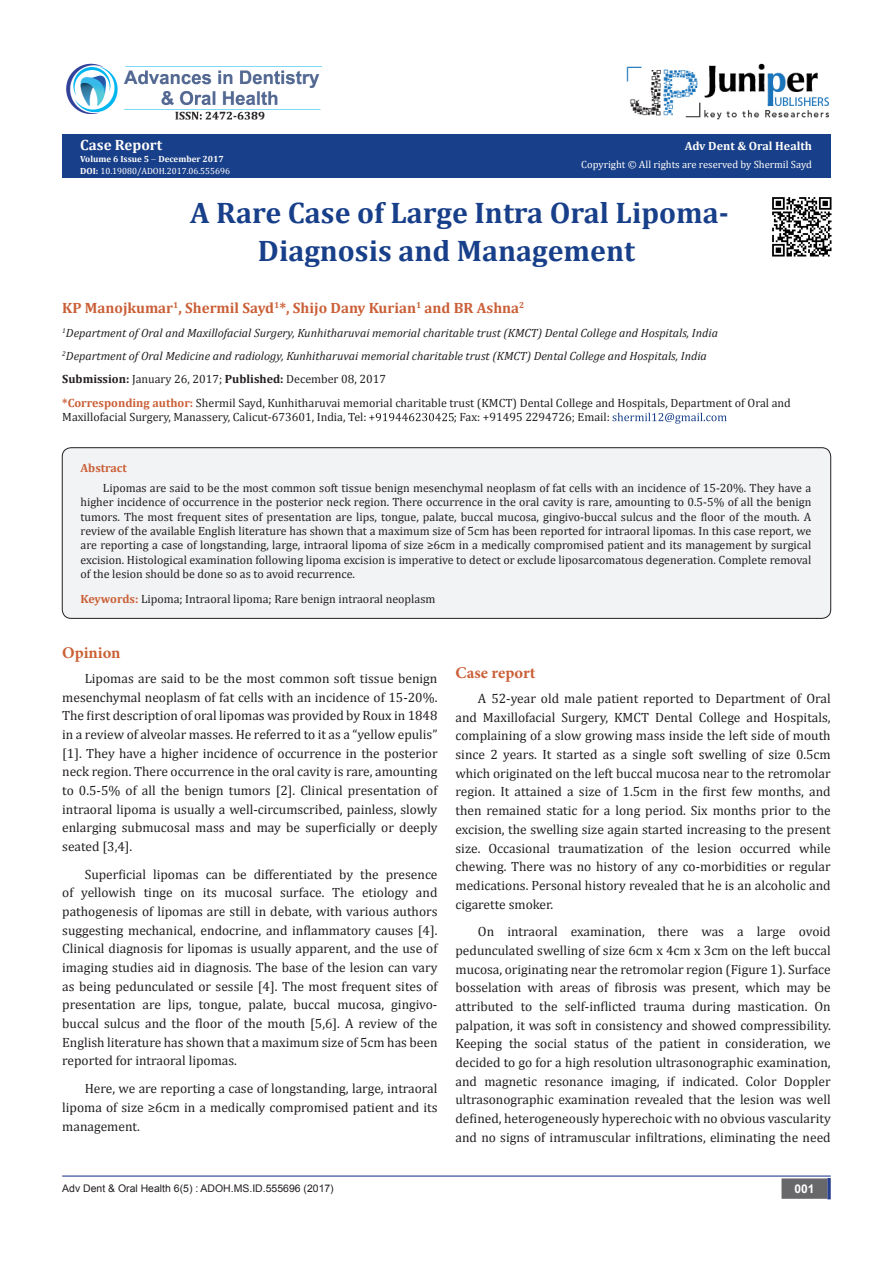
<style>
.page{position:relative;width:893px;height:1263px;background:#fff}
.page>*{position:absolute;margin:0;border:0;box-sizing:border-box;transform-origin:0 0}
.t1{font:700 29.85px "Cambria";color:#183f89}
.List_Paragraph{font:700 16.5px "Minion Pro";letter-spacing:.005em;color:#ca5f37}
.t2{font:700 16.5px "Minion Pro";color:#ca6035}
.t3{font:700 15px "Cambria";color:#ca5f37}
.t4{font:700 15px "Cambria";color:#fffefc}
.List_Paragraph-2{font:13.5px/18.8px "Cambria";color:#231f20;text-align:justify}
.t5{font:12px/14.4px "Cambria";color:#231f20}
.t6{font:italic 12px "Cambria";color:#231f20}
.t7{font:700 12px "Cambria";color:#fffefc}
.t8{font:700 12px "Cambria";color:#ca5f37}
.t9{font:700 12px "Arial";color:#fff}
.t10{font:10.5px "Arial";color:#231f20}
.t11{font:10.5px "Cambria";color:#fffefc}
.t12{font:9px "Cambria";color:#fff}
.t13{font:700 9px "Cambria";color:#fffefc}
.s1{font-weight:700;color:#fffefc}
.s2{font-weight:700}
.s3{font-weight:700;color:#ca5f37}
</style>
<div class="page">
<div style="left:62px;top:134px;width:769px;height:43px;background:#183f89"></div>
<svg style="left:369px;top:413px;width:85px;height:8px"></svg>
<svg style="left:612px;top:413px;width:115px;height:11px"></svg>
<hr style="left:62px;top:1175px;width:769px;height:1px;background:#253f8e">
<div style="left:782px;top:1179px;width:45px;height:19px;background:#68676a"></div>
<div style="left:781px;top:1178px;width:46px;height:21px;border:2px solid #68676a"></div>
<svg style="left:827px;top:1178px;width:4px;height:21px"></svg>
<img style="left:66px;top:63px;width:256px;height:57px">
<img style="left:626px;top:63px;width:203px;height:57px">
<div style="left:62px;top:448px;width:769px;height:170px;background:#f2f3f4;border-radius:9px"></div>
<div style="left:62px;top:447px;width:769px;height:172px;border:1px solid #231f20;border-radius:9px"></div>
<img style="left:772px;top:197px;width:60px;height:60px">
<p class="t4" style="left:80px;top:134px;width:83px">Case Report</p>
<p class="t13" style="left:80px;top:152px;width:145px">Volume 6 Issue 5 December 2017</p>
<p class="t12" style="left:80px;top:166px;width:151px"><span class="s1">DOI:</span> 10.19080/ADOH.2017.06.555696</p>
<p class="t7" style="left:685px;top:137px;width:129px">Adv Dent &amp; Oral Health</p>
<p class="t11" style="left:581px;top:159px;width:232px">Copyright © All rights are reserved by Shermil Sayd</p>
<p class="t1" style="left:190px;top:192px;width:540px">A Rare Case of Large Intra Oral Lipoma-</p>
<p class="t1" style="left:258px;top:229px;width:379px">Diagnosis and Management</p>
<p class="t3" style="left:62px;top:298px;width:464px">KP Manojkumar<sup>1</sup>, Shermil Sayd<sup>1</sup>*, Shijo Dany Kurian<sup>1</sup> and BR Ashna<sup>2</sup></p>
<p class="t6" style="left:62px;top:324px;width:657px"><sup>1</sup>Department of Oral and Maxillofacial Surgery, Kunhitharuvai memorial charitable trust (KMCT) Dental College and Hospitals, India</p>
<p class="t6" style="left:62px;top:347px;width:646px"><sup>2</sup>Department of Oral Medicine and radiology, Kunhitharuvai memorial charitable trust (KMCT) Dental College and Hospitals, India</p>
<p class="t5" style="left:62px;top:372px;width:325px"><span class="s2">Submission:</span> January 26, 2017; <span class="s2">Published:</span> December 08, 2017</p>
<p class="t5" style="left:62px;top:395px;width:730px"><span class="s3">*Corresponding author:</span> Shermil Sayd, Kunhitharuvai memorial charitable trust (KMCT) Dental College and Hospitals, Department of Oral and<br>Maxillofacial Surgery, Manassery, Calicut-673601, India, Tel:</p>
<p class="t5" style="left:454px;top:410px;width:158px">; Fax: +91495 2294726; Email:</p>
<p class="t8" style="left:81px;top:459px;width:48px">Abstract</p>
<p class="t5" style="left:81px;top:481px;width:732px;text-align:justify;text-indent:22px">Lipomas are said to be the most common soft tissue benign mesenchymal neoplasm of fat cells with an incidence of 15-20%. They have a higher incidence of occurrence in the posterior neck region. There occurrence in the oral cavity is rare, amounting to 0.5-5% of all the benign tumors. The most frequent sites of presentation are lips, tongue, palate, buccal mucosa, gingivo-buccal sulcus and the floor of the mouth. A review of the available English literature has shown that a maximum size of 5cm has been reported for intraoral lipomas. In this case report, we are reporting a case of longstanding, large, intraoral lipoma of size ≥6cm in a medically compromised patient and its management by surgical excision. Histological examination following lipoma excision is imperative to detect or exclude liposarcomatous degeneration. Complete removal of the lesion should be done so as to avoid recurrence.</p>
<p class="t5" style="left:81px;top:591px;width:356px"><span class="s3">Keywords:</span> Lipoma; Intraoral lipoma; Rare benign intraoral neoplasm</p>
<p class="t2" style="left:62px;top:641px;width:60px">Opinion</p>
<p class="List_Paragraph-2" style="left:62px;top:669px;width:377px;text-indent:22px">Lipomas are said to be the most common soft tissue benign mesenchymal neoplasm of fat cells with an incidence of 15-20%.<br>The first description of oral lipomas was provided by Roux in 1848 in a review of alveolar masses. He referred to it as a “yellow epulis” [1]. They have a higher incidence of occurrence in the posterior neck region. There occurrence in the oral cavity is rare, amounting to 0.5-5% of all the benign tumors [2]. Clinical presentation of intraoral lipoma is usually a well-circumscribed, painless, slowly enlarging submucosal mass and may be superficially or deeply seated [3,4].</p>
<p class="List_Paragraph-2" style="left:62px;top:865px;width:377px;text-indent:22px">Superficial lipomas can be differentiated by the presence of yellowish tinge on its mucosal surface. The etiology and pathogenesis of lipomas are still in debate, with various authors suggesting mechanical, endocrine, and inflammatory causes [4].<br>Clinical diagnosis for lipomas is usually apparent, and the use of imaging studies aid in diagnosis. The base of the lesion can vary as being pedunculated or sessile [4]. The most frequent sites of presentation are lips, tongue, palate, buccal mucosa, gingivo&shy;buccal sulcus and the floor of the mouth [5,6]. A review of the English literature has shown that a maximum size of 5cm has been reported for intraoral lipomas.</p>
<p class="List_Paragraph-2" style="left:62px;top:1079px;width:377px;text-indent:22px">Here, we are reporting a case of longstanding, large, intraoral lipoma of size ≥6cm in a medically compromised patient and its management.</p>
<p class="t10" style="left:62px;top:1181px;width:273px">Adv Dent &amp; Oral Health 6(5) : ADOH.MS.ID.555696 (2017)</p>
<p class="List_Paragraph" style="left:455px;top:661px;width:81px">Case report</p>
<p class="List_Paragraph-2" style="left:455px;top:689px;width:377px;text-indent:22px">A 52-year old male patient reported to Department of Oral and Maxillofacial Surgery, KMCT Dental College and Hospitals, complaining of a slow growing mass inside the left side of mouth since 2 years. It started as a single soft swelling of size 0.5cm which originated on the left buccal mucosa near to the retromolar region. It attained a size of 1.5cm in the first few months, and then remained static for a long period. Six months prior to the excision, the swelling size again started increasing to the present size. Occasional traumatization of the lesion occurred while chewing. There was no history of any co-morbidities or regular medications. Personal history revealed that he is an alcoholic and cigarette smoker.</p>
<p class="List_Paragraph-2" style="left:455px;top:922px;width:377px;text-indent:22px">On intraoral examination, there was a large ovoid pedunculated swelling of size 6cm x 4cm x 3cm on the left buccal mucosa, originating near the retromolar region (Figure 1). Surface bosselation with areas of fibrosis was present, which may be attributed to the self-inflicted trauma during mastication. On palpation, it was soft in consistency and showed compressibility.<br>Keeping the social status of the patient in consideration, we decided to go for a high resolution ultrasonographic examination, and magnetic resonance imaging, if indicated. Color Doppler ultrasonographic examination revealed that the lesion was well defined, heterogeneously hyperechoic with no obvious vascularity and no signs of intramuscular infiltrations, eliminating the need</p>
<p class="t9" style="left:794px;top:1181px;width:22px">001</p>
</div>
